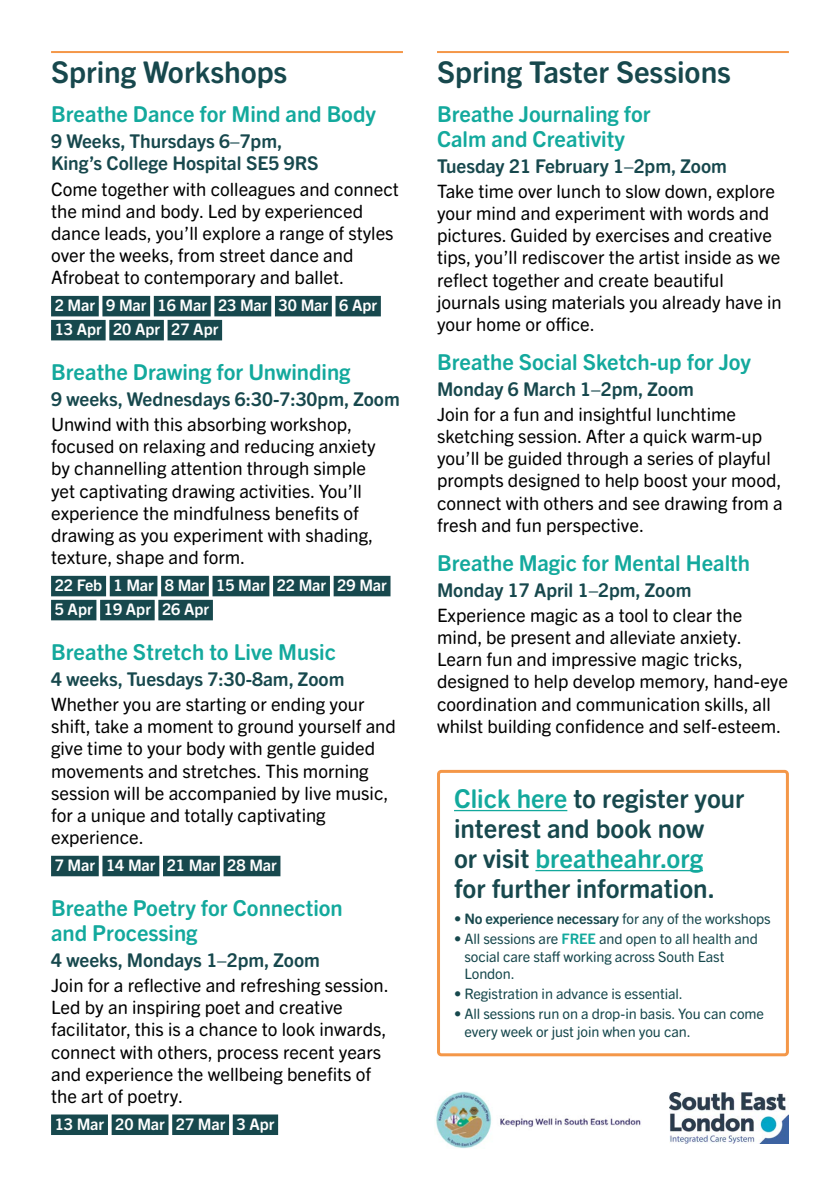
<style>
.page{position:relative;width:840px;height:1191px;background:#fff}
.page>*{position:absolute;margin:0;border:0;box-sizing:border-box;transform-origin:0 0}
.t1{font:700 30px "Trade Gothic Next SR Pro";color:#17484d}
.t2{font:700 26px/30px "Trade Gothic Next SR Pro";color:#17484d}
.t3{font:700 22px/25px "Trade Gothic Next SR Pro";color:#13a99d}
.t4{font:700 19px/22.8px "Trade Gothic Next SR Pro";color:#17484d}
.t5{font:18.4px/22.2px "Trade Gothic Next SR Pro";color:#000}
.t6{font:700 16px/24px "Trade Gothic Next SR Pro";color:#fff}
.t7{font:14.4px/17.4px "Trade Gothic Next SR Pro";letter-spacing:-.005em;color:#17484d}
.s1{color:#13a99d}
.s2{font-weight:700}
.s3{font-weight:700;color:#13a99d}
</style>
<div class="page">
<div style="left:437px;top:770px;width:351px;height:286px;border:3px solid #f49748;border-radius:3px"></div>
<hr style="left:51px;top:51px;width:352px;height:2px;background:#f49748">
<div style="left:51px;top:296px;width:48px;height:20px;background:#17484d"></div>
<div style="left:102px;top:296px;width:48px;height:20px;background:#17484d"></div>
<div style="left:154px;top:296px;width:56px;height:20px;background:#17484d"></div>
<div style="left:214px;top:296px;width:57px;height:20px;background:#17484d"></div>
<div style="left:275px;top:296px;width:56px;height:20px;background:#17484d"></div>
<div style="left:335px;top:296px;width:45px;height:20px;background:#17484d"></div>
<div style="left:51px;top:320px;width:55px;height:20px;background:#17484d"></div>
<div style="left:109px;top:320px;width:55px;height:20px;background:#17484d"></div>
<div style="left:167px;top:320px;width:55px;height:20px;background:#17484d"></div>
<div style="left:51px;top:576px;width:55px;height:20px;background:#17484d"></div>
<div style="left:110px;top:576px;width:47px;height:20px;background:#17484d"></div>
<div style="left:161px;top:576px;width:48px;height:20px;background:#17484d"></div>
<div style="left:212px;top:576px;width:57px;height:20px;background:#17484d"></div>
<div style="left:273px;top:576px;width:57px;height:20px;background:#17484d"></div>
<div style="left:333px;top:576px;width:57px;height:20px;background:#17484d"></div>
<div style="left:51px;top:600px;width:45px;height:20px;background:#17484d"></div>
<div style="left:100px;top:600px;width:55px;height:20px;background:#17484d"></div>
<div style="left:158px;top:600px;width:55px;height:20px;background:#17484d"></div>
<div style="left:51px;top:855px;width:48px;height:21px;background:#17484d"></div>
<div style="left:102px;top:855px;width:57px;height:21px;background:#17484d"></div>
<div style="left:163px;top:855px;width:57px;height:21px;background:#17484d"></div>
<div style="left:223px;top:855px;width:57px;height:21px;background:#17484d"></div>
<div style="left:51px;top:1114px;width:57px;height:21px;background:#17484d"></div>
<div style="left:112px;top:1114px;width:56px;height:21px;background:#17484d"></div>
<div style="left:172px;top:1114px;width:57px;height:21px;background:#17484d"></div>
<div style="left:233px;top:1114px;width:45px;height:21px;background:#17484d"></div>
<hr style="left:437px;top:51px;width:351px;height:2px;background:#f49748">
<hr style="left:454px;top:810px;width:113px;height:1px;background:#13a99d">
<hr style="left:535px;top:870px;width:167px;height:1px;background:#13a99d">
<img style="left:436px;top:1091px;width:205px;height:57px">
<img style="left:669px;top:1092px;width:119px;height:51px">
<h1 class="t1" style="left:51px;top:51px;width:237px">Spring Workshops</h1>
<p class="t3" style="left:51px;top:100px;width:326px">Breathe Dance for Mind and Body</p>
<p class="t4" style="left:51px;top:128px;width:269px">9 Weeks, Thursdays 6–7pm,<br>King’s College Hospital SE5 9RS</p>
<p class="t5" style="left:51px;top:176px;width:349px">Come together with colleagues and connect the mind and body. Led by experienced dance leads, you’ll explore a range of styles over the weeks, from street dance and Afrobeat to contemporary and ballet.</p>
<p class="t6" style="left:55px;top:292px;width:324px">2 Mar 9 Mar 16 Mar 23 Mar 30 Mar 6 Apr<br>13 Apr 20 Apr 27 Apr</p>
<p class="t3" style="left:51px;top:358px;width:301px">Breathe Drawing for Unwinding</p>
<p class="t4" style="left:51px;top:386px;width:350px">9 weeks, Wednesdays 6:30-7:30pm, Zoom</p>
<p class="t5" style="left:51px;top:412px;width:326px">Unwind with this absorbing workshop, focused on relaxing and reducing anxiety by channelling attention through simple yet captivating drawing activities. You’ll experience the mindfulness benefits of drawing as you experiment with shading, texture, shape and form.</p>
<p class="t6" style="left:55px;top:572px;width:333px">22 Feb 1 Mar 8 Mar 15 Mar 22 Mar 29 Mar<br>5 Apr 19 Apr 26 Apr</p>
<p class="t3" style="left:51px;top:638px;width:286px">Breathe Stretch to Live Music</p>
<p class="t4" style="left:51px;top:666px;width:295px">4 weeks, Tuesdays 7:30-8am, Zoom</p>
<p class="t5" style="left:51px;top:692px;width:346px">Whether you are starting or ending your shift, take a moment to ground yourself and give time to your body with gentle guided movements and stretches. This morning session will be accompanied by live music, for a unique and totally captivating experience.</p>
<p class="t6" style="left:55px;top:852px;width:223px">7 Mar 14 Mar 21 Mar 28 Mar</p>
<p class="t3" style="left:51px;top:894px;width:293px">Breathe Poetry for Connection and Processing</p>
<p class="t4" style="left:51px;top:947px;width:270px">4 weeks, Mondays 1–2pm, Zoom</p>
<p class="t5" style="left:51px;top:973px;width:339px">Join for a reflective and refreshing session.<br>Led by an inspiring poet and creative facilitator, this is a chance to look inwards, connect with others, process recent years and experience the wellbeing benefits of the art of poetry.</p>
<p class="t6" style="left:55px;top:1111px;width:221px">13 Mar 20 Mar 27 Mar 3 Apr</p>
<h1 class="t1" style="left:437px;top:51px;width:295px">Spring Taster Sessions</h1>
<p class="t3" style="left:437px;top:100px;width:215px">Breathe Journaling for<br>Calm and Creativity</p>
<p class="t4" style="left:437px;top:153px;width:291px">Tuesday 21 February 1–2pm, Zoom</p>
<p class="t5" style="left:437px;top:179px;width:346px">Take time over lunch to slow down, explore your mind and experiment with words and pictures. Guided by exercises and creative tips, you’ll rediscover the artist inside as we reflect together and create beautiful journals using materials you already have in your home or office.</p>
<p class="t3" style="left:437px;top:348px;width:315px">Breathe Social Sketch-up for Joy</p>
<p class="t4" style="left:437px;top:376px;width:258px">Monday 6 March 1–2pm, Zoom</p>
<p class="t5" style="left:437px;top:402px;width:347px">Join for a fun and insightful lunchtime sketching session. After a quick warm-up you’ll be guided through a series of playful prompts designed to help boost your mood, connect with others and see drawing from a fresh and fun perspective.</p>
<p class="t3" style="left:437px;top:549px;width:314px">Breathe Magic for Mental Health</p>
<p class="t4" style="left:437px;top:577px;width:256px">Monday 17 April 1–2pm, Zoom</p>
<p class="t5" style="left:437px;top:603px;width:352px">Experience magic as a tool to clear the mind, be present and alleviate anxiety.<br>Learn fun and impressive magic tricks, designed to help develop memory, hand-eye coordination and communication skills, all whilst building confidence and self-esteem.</p>
<h2 class="t2" style="left:454px;top:781px;width:292px"><span class="s1">Click here</span> to register your interest and book now<br>or visit <span class="s1">breatheahr.org<br></span>for further information.</h2>
<p class="t7" style="left:454px;top:909px;width:318px">• <span class="s2">No experience necessary</span> for any of the workshops</p>
<p class="t7" style="left:464px;top:929px;width:295px;text-indent:-10px">• All sessions are <span class="s3">FREE</span> and open to all health and social care staff working across South East<br>London.</p>
<p class="t7" style="left:454px;top:984px;width:230px">• Registration in advance is essential.</p>
<p class="t7" style="left:464px;top:1004px;width:301px;text-indent:-10px">• All sessions run on a drop-in basis. You can come every week or just join when you can.</p>
</div>
